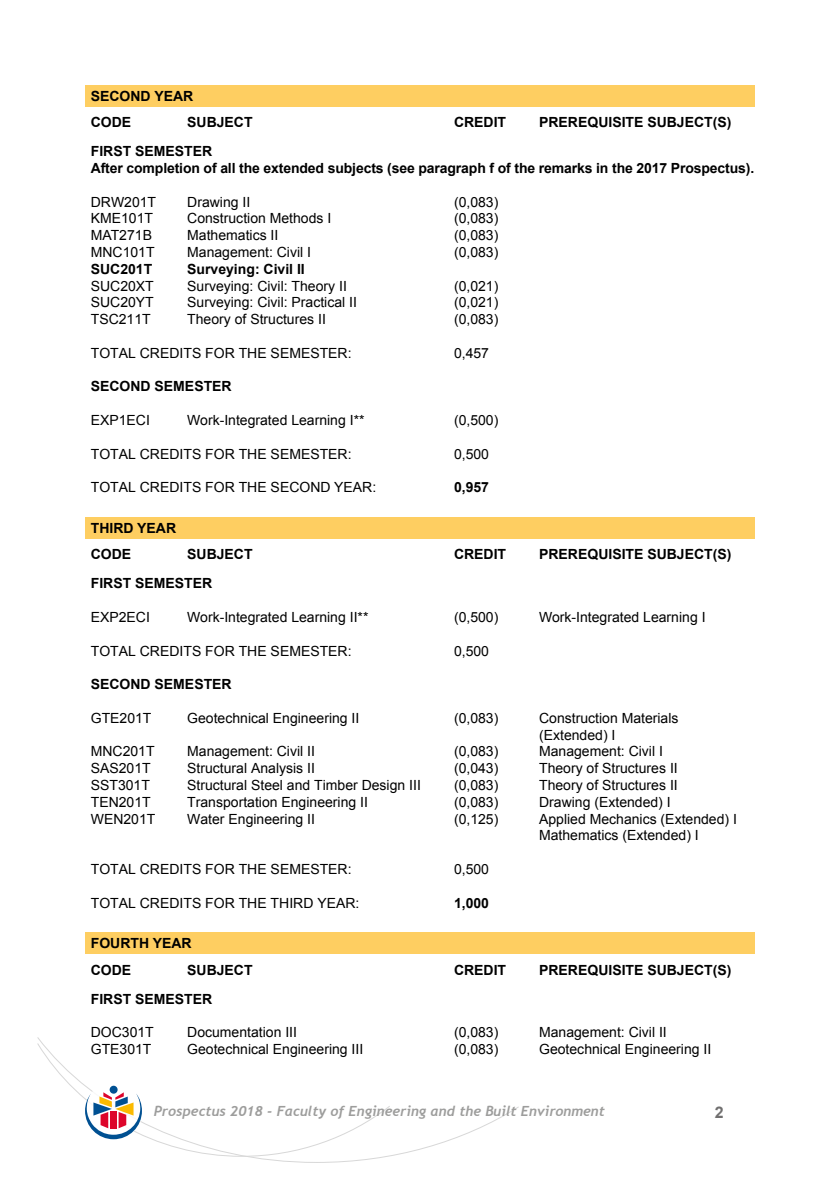
<style>
.page{position:relative;width:840px;height:1191px;background:#fff}
.page>*{position:absolute;margin:0;border:0;box-sizing:border-box;transform-origin:0 0}
.t1{font:700 16px "Arial";color:#706f6f}
.t2{font:14px/16.8px "Arial";color:#000}
.t3{font:700 14px/26.4px "Arial";color:#000}
.t4{font:italic 700 14px "Trebuchet";color:#9d9d9c}
</style>
<div class="page">
<svg style="left:37px;top:1037px;width:482px;height:125px"></svg>
<svg style="left:37px;top:1043px;width:353px;height:113px"></svg>
<div style="left:85px;top:85px;width:669px;height:22px;background:#fece61"></div>
<div style="left:85px;top:517px;width:669px;height:21px;background:#fece61"></div>
<div style="left:85px;top:932px;width:669px;height:22px;background:#fece61"></div>
<p class="t3" style="left:91px;top:83px;width:104px">SECOND YEAR<br>CODE</p>
<p class="t3" style="left:187px;top:109px;width:67px">SUBJECT</p>
<p class="t3" style="left:454px;top:109px;width:54px">CREDIT</p>
<p class="t3" style="left:539px;top:109px;width:194px">PREREQUISITE SUBJECT(S)</p>
<p class="t3" style="left:91px;top:143px;width:664px;line-height:16.8px">FIRST SEMESTER<br>After completion of all the extended subjects (see paragraph f of the remarks in the 2017 Prospectus).</p>
<p class="t2" style="left:91px;top:193px;width:67px">DRW201T</p>
<p class="t2" style="left:187px;top:193px;width:65px">Drawing II</p>
<p class="t2" style="left:454px;top:193px;width:46px">(0,083)</p>
<p class="t2" style="left:91px;top:210px;width:64px">KME101T</p>
<p class="t2" style="left:187px;top:210px;width:145px">Construction Methods I</p>
<p class="t2" style="left:454px;top:210px;width:46px">(0,083)</p>
<p class="t2" style="left:91px;top:227px;width:63px">MAT271B</p>
<p class="t2" style="left:187px;top:227px;width:93px">Mathematics II</p>
<p class="t2" style="left:454px;top:227px;width:46px">(0,083)</p>
<p class="t2" style="left:91px;top:244px;width:65px">MNC101T</p>
<p class="t2" style="left:187px;top:244px;width:125px">Management: Civil I</p>
<p class="t2" style="left:454px;top:244px;width:46px">(0,083)</p>
<p class="t3" style="left:91px;top:256px;width:63px">SUC201T</p>
<p class="t3" style="left:187px;top:256px;width:119px">Surveying: Civil II</p>
<p class="t2" style="left:91px;top:277px;width:65px">SUC20XT</p>
<p class="t2" style="left:187px;top:277px;width:161px">Surveying: Civil: Theory II</p>
<p class="t2" style="left:454px;top:277px;width:46px">(0,021)</p>
<p class="t2" style="left:91px;top:294px;width:65px">SUC20YT</p>
<p class="t2" style="left:187px;top:294px;width:171px">Surveying: Civil: Practical II</p>
<p class="t2" style="left:454px;top:294px;width:46px">(0,021)</p>
<p class="t2" style="left:91px;top:311px;width:61px">TSC211T</p>
<p class="t2" style="left:187px;top:311px;width:140px">Theory of Structures II</p>
<p class="t2" style="left:454px;top:311px;width:46px">(0,083)</p>
<p class="t2" style="left:91px;top:344px;width:262px">TOTAL CREDITS FOR THE SEMESTER:</p>
<p class="t2" style="left:454px;top:344px;width:37px">0,457</p>
<p class="t3" style="left:91px;top:373px;width:142px">SECOND SEMESTER</p>
<p class="t2" style="left:91px;top:412px;width:61px">EXP1ECI</p>
<p class="t2" style="left:187px;top:412px;width:179px">Work-Integrated Learning I**</p>
<p class="t2" style="left:454px;top:412px;width:46px">(0,500)</p>
<p class="t2" style="left:91px;top:445px;width:262px">TOTAL CREDITS FOR THE SEMESTER:</p>
<p class="t2" style="left:454px;top:445px;width:37px">0,500</p>
<p class="t2" style="left:91px;top:479px;width:287px">TOTAL CREDITS FOR THE SECOND YEAR:</p>
<p class="t3" style="left:454px;top:474px;width:37px">0,957</p>
<p class="t3" style="left:91px;top:515px;width:87px">THIRD YEAR<br>CODE</p>
<p class="t3" style="left:187px;top:541px;width:67px">SUBJECT</p>
<p class="t3" style="left:454px;top:541px;width:54px">CREDIT</p>
<p class="t3" style="left:539px;top:541px;width:194px">PREREQUISITE SUBJECT(S)</p>
<p class="t3" style="left:91px;top:570px;width:123px">FIRST SEMESTER</p>
<p class="t2" style="left:91px;top:608px;width:61px">EXP2ECI</p>
<p class="t2" style="left:187px;top:608px;width:183px">Work-Integrated Learning II**</p>
<p class="t2" style="left:454px;top:608px;width:46px">(0,500)</p>
<p class="t2" style="left:539px;top:608px;width:168px">Work-Integrated Learning I</p>
<p class="t2" style="left:91px;top:642px;width:262px">TOTAL CREDITS FOR THE SEMESTER:</p>
<p class="t2" style="left:454px;top:642px;width:37px">0,500</p>
<p class="t3" style="left:91px;top:671px;width:142px">SECOND SEMESTER</p>
<p class="t2" style="left:91px;top:709px;width:62px">GTE201T</p>
<p class="t2" style="left:187px;top:709px;width:173px">Geotechnical Engineering II</p>
<p class="t2" style="left:454px;top:709px;width:46px">(0,083)</p>
<p class="t2" style="left:539px;top:709px;width:141px">Construction Materials (Extended) I</p>
<p class="t2" style="left:91px;top:743px;width:65px">MNC201T</p>
<p class="t2" style="left:187px;top:743px;width:129px">Management: Civil II</p>
<p class="t2" style="left:454px;top:743px;width:46px">(0,083)</p>
<p class="t2" style="left:539px;top:743px;width:125px">Management: Civil I</p>
<p class="t2" style="left:91px;top:759px;width:61px">SAS201T</p>
<p class="t2" style="left:187px;top:759px;width:129px">Structural Analysis II</p>
<p class="t2" style="left:454px;top:759px;width:46px">(0,043)</p>
<p class="t2" style="left:539px;top:759px;width:140px">Theory of Structures II</p>
<p class="t2" style="left:91px;top:776px;width:61px">SST301T</p>
<p class="t2" style="left:187px;top:776px;width:235px">Structural Steel and Timber Design III</p>
<p class="t2" style="left:454px;top:776px;width:46px">(0,083)</p>
<p class="t2" style="left:539px;top:776px;width:140px">Theory of Structures II</p>
<p class="t2" style="left:91px;top:793px;width:61px">TEN201T</p>
<p class="t2" style="left:187px;top:793px;width:182px">Transportation Engineering II</p>
<p class="t2" style="left:454px;top:793px;width:46px">(0,083)</p>
<p class="t2" style="left:539px;top:793px;width:133px">Drawing (Extended) I</p>
<p class="t2" style="left:91px;top:810px;width:66px">WEN201T</p>
<p class="t2" style="left:187px;top:810px;width:129px">Water Engineering II</p>
<p class="t2" style="left:454px;top:810px;width:46px">(0,125)</p>
<p class="t2" style="left:539px;top:810px;width:199px">Applied Mechanics (Extended) I<br>Mathematics (Extended) I</p>
<p class="t2" style="left:91px;top:860px;width:262px">TOTAL CREDITS FOR THE SEMESTER:</p>
<p class="t2" style="left:454px;top:860px;width:37px">0,500</p>
<p class="t2" style="left:91px;top:894px;width:270px">TOTAL CREDITS FOR THE THIRD YEAR:</p>
<p class="t3" style="left:454px;top:889px;width:37px">1,000</p>
<p class="t3" style="left:91px;top:930px;width:102px">FOURTH YEAR<br>CODE</p>
<p class="t3" style="left:187px;top:956px;width:67px">SUBJECT</p>
<p class="t3" style="left:454px;top:956px;width:54px">CREDIT</p>
<p class="t3" style="left:539px;top:956px;width:194px">PREREQUISITE SUBJECT(S)</p>
<p class="t3" style="left:91px;top:985px;width:123px">FIRST SEMESTER</p>
<p class="t2" style="left:91px;top:1023px;width:65px">DOC301T</p>
<p class="t2" style="left:187px;top:1023px;width:111px">Documentation III</p>
<p class="t2" style="left:454px;top:1023px;width:46px">(0,083)</p>
<p class="t2" style="left:539px;top:1023px;width:129px">Management: Civil II</p>
<p class="t2" style="left:91px;top:1040px;width:62px">GTE301T</p>
<p class="t2" style="left:187px;top:1040px;width:177px">Geotechnical Engineering III</p>
<p class="t2" style="left:454px;top:1040px;width:46px">(0,083)</p>
<p class="t2" style="left:539px;top:1040px;width:173px">Geotechnical Engineering II</p>
<p class="t4" style="left:154px;top:1102px;width:452px">Prospectus 2018 - Faculty of Engineering and the Built Environment</p>
<p class="t1" style="left:714px;top:1100px;width:10px">2</p>
</div>
